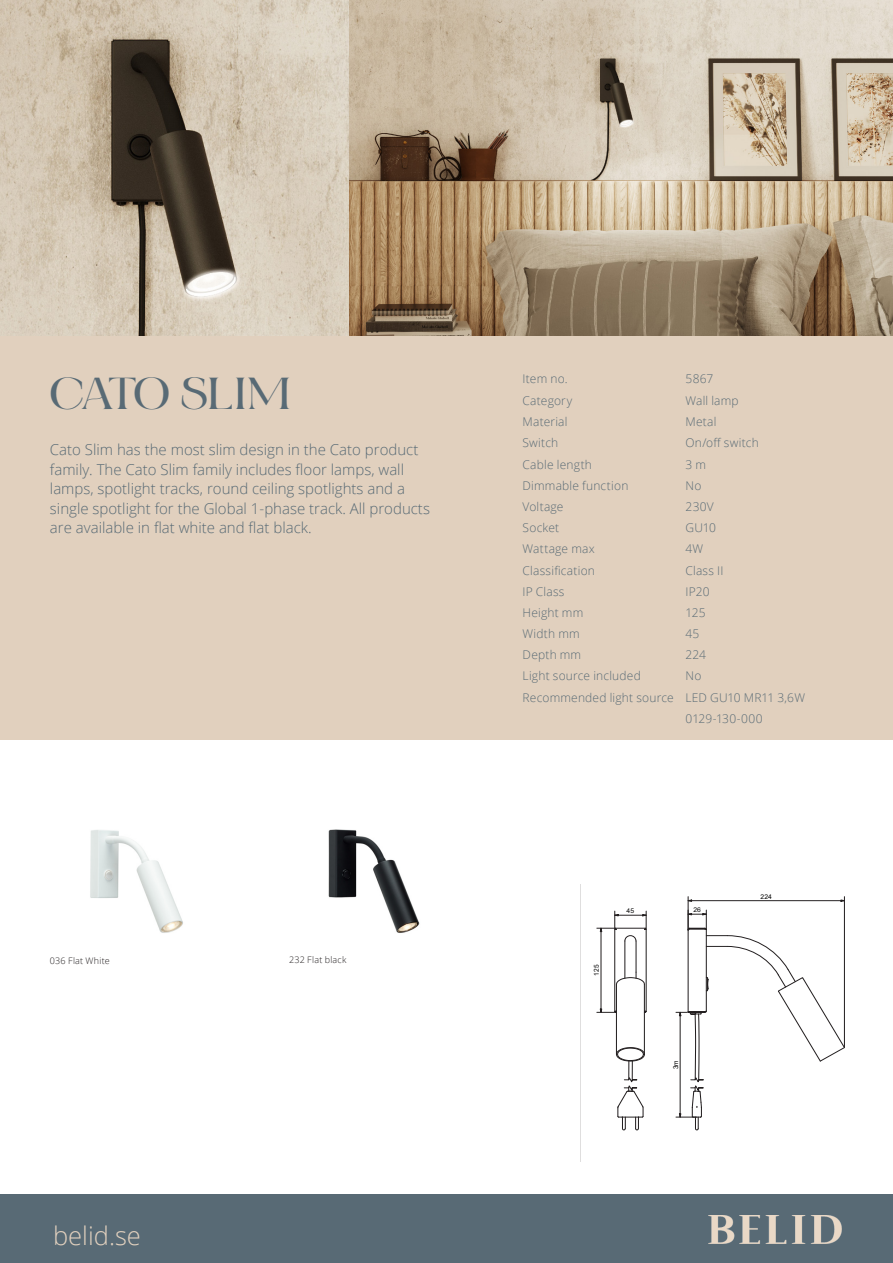
<style>
.page{position:relative;width:893px;height:1263px;background:#fff}
.page>*{position:absolute;margin:0;border:0;box-sizing:border-box;transform-origin:0 0}
.t1{font:700 45px "Bon Vivant Serif";letter-spacing:-.025em;color:#586a75}
.t2{font:300 25.5px "Open Sans";color:#e1d0be}
.t3{font:300 15px/19.5px "Open Sans";color:#586a75}
.t4{font:300 12px "Open Sans";letter-spacing:.015em;color:#586a75}
.t5{font:300 12px "Open Sans";color:#586a75}
.t6{font:300 9px "Open Sans";letter-spacing:.025em;color:#231f20}
.t7{font:6.75px "Arial";color:#000;scale:.96 1}
.t8{font:6.45px "Arial";letter-spacing:.01em;color:#000;scale:1.04 1}
</style>
<div class="page">
<div style="left:0;top:328px;width:893px;height:411px;background:#e1d0be"></div>
<img style="left:0;top:0;width:893px;height:336px">
<div style="left:0;top:1195px;width:893px;height:68px;background:#586a75"></div>
<img style="left:90px;top:830px;width:93px;height:103px">
<img style="left:708px;top:1216px;width:133px;height:28px">
<svg style="left:580px;top:885px;width:265px;height:276px"></svg>
<svg style="left:686px;top:899px;width:6px;height:3px"></svg>
<hr style="left:692px;top:900px;width:149px;height:1px;background:#231f20">
<hr style="left:688px;top:897px;width:1px;height:33px;background:#231f20">
<hr style="left:844px;top:897px;width:1px;height:150px;background:#231f20">
<hr style="left:601px;top:932px;width:1px;height:77px;background:#231f20">
<svg style="left:597px;top:1006px;width:21px;height:8px"></svg>
<svg style="left:597px;top:911px;width:51px;height:31px"></svg>
<svg style="left:676px;top:910px;width:169px;height:220px"></svg>
<img style="left:328px;top:829px;width:92px;height:104px">
<p class="t1" style="left:50px;top:367px;width:242px">CATO SLIM</p>
<p class="t4" style="left:523px;top:370px;width:47px">Item no.</p>
<p class="t5" style="left:685px;top:370px;width:29px">5867</p>
<p class="t4" style="left:523px;top:393px;width:51px">Category</p>
<p class="t4" style="left:685px;top:393px;width:55px">Wall lamp</p>
<p class="t4" style="left:523px;top:414px;width:46px">Material</p>
<p class="t4" style="left:685px;top:414px;width:32px">Metal</p>
<p class="t4" style="left:523px;top:435px;width:37px">Switch</p>
<p class="t4" style="left:685px;top:435px;width:75px">On/off switch</p>
<p class="t4" style="left:523px;top:456px;width:71px">Cable length</p>
<p class="t4" style="left:685px;top:456px;width:22px">3 m</p>
<p class="t4" style="left:523px;top:477px;width:107px">Dimmable function</p>
<p class="t4" style="left:685px;top:477px;width:17px">No</p>
<p class="t4" style="left:523px;top:498px;width:42px">Voltage</p>
<p class="t4" style="left:685px;top:498px;width:30px">230V</p>
<p class="t4" style="left:523px;top:520px;width:38px">Socket</p>
<p class="t4" style="left:685px;top:520px;width:32px">GU10</p>
<p class="t4" style="left:523px;top:541px;width:74px">Wattage max</p>
<p class="t4" style="left:685px;top:541px;width:19px">4W</p>
<p class="t4" style="left:523px;top:562px;width:74px">Classification</p>
<p class="t4" style="left:685px;top:562px;width:39px">Class II</p>
<p class="t4" style="left:523px;top:583px;width:43px">IP Class</p>
<p class="t4" style="left:685px;top:583px;width:25px">IP20</p>
<p class="t4" style="left:523px;top:604px;width:62px">Height mm</p>
<p class="t4" style="left:685px;top:604px;width:22px">125</p>
<p class="t4" style="left:523px;top:625px;width:59px">Width mm</p>
<p class="t4" style="left:685px;top:625px;width:15px">45</p>
<p class="t4" style="left:523px;top:647px;width:60px">Depth mm</p>
<p class="t4" style="left:685px;top:647px;width:22px">224</p>
<p class="t4" style="left:523px;top:668px;width:120px">Light source included</p>
<p class="t4" style="left:685px;top:668px;width:17px">No</p>
<p class="t4" style="left:523px;top:689px;width:153px">Recommended light source</p>
<p class="t4" style="left:685px;top:689px;width:121px">LED GU10 MR11 3,6W</p>
<p class="t4" style="left:685px;top:710px;width:79px">0129-130-000</p>
<p class="t3" style="left:50px;top:440px;width:370px">Cato Slim has the most slim design in the Cato product</p>
<p class="t3" style="left:50px;top:459px;width:382px">family. The Cato Slim family includes floor lamps, wall lamps, spotlight tracks, round ceiling spotlights and a single spotlight for the Global 1-phase track. All products are available in flat white and flat black.</p>
<p class="t6" style="left:50px;top:954px;width:61px">036 Flat White</p>
<p class="t6" style="left:289px;top:954px;width:59px">232 Flat black</p>
<p class="t2" style="left:53px;top:1218px;width:89px">belid.se</p>
<p class="t7" style="left:592px;top:976px;width:13px;rotate:-90deg">125</p>
<p class="t8" style="left:627px;top:906px;width:9px">45</p>
<p class="t8" style="left:693px;top:905px;width:9px">26</p>
<p class="t7" style="left:671px;top:1069px;width:11px;rotate:-90deg">3m</p>
<p class="t8" style="left:761px;top:892px;width:12px">224</p>
</div>
